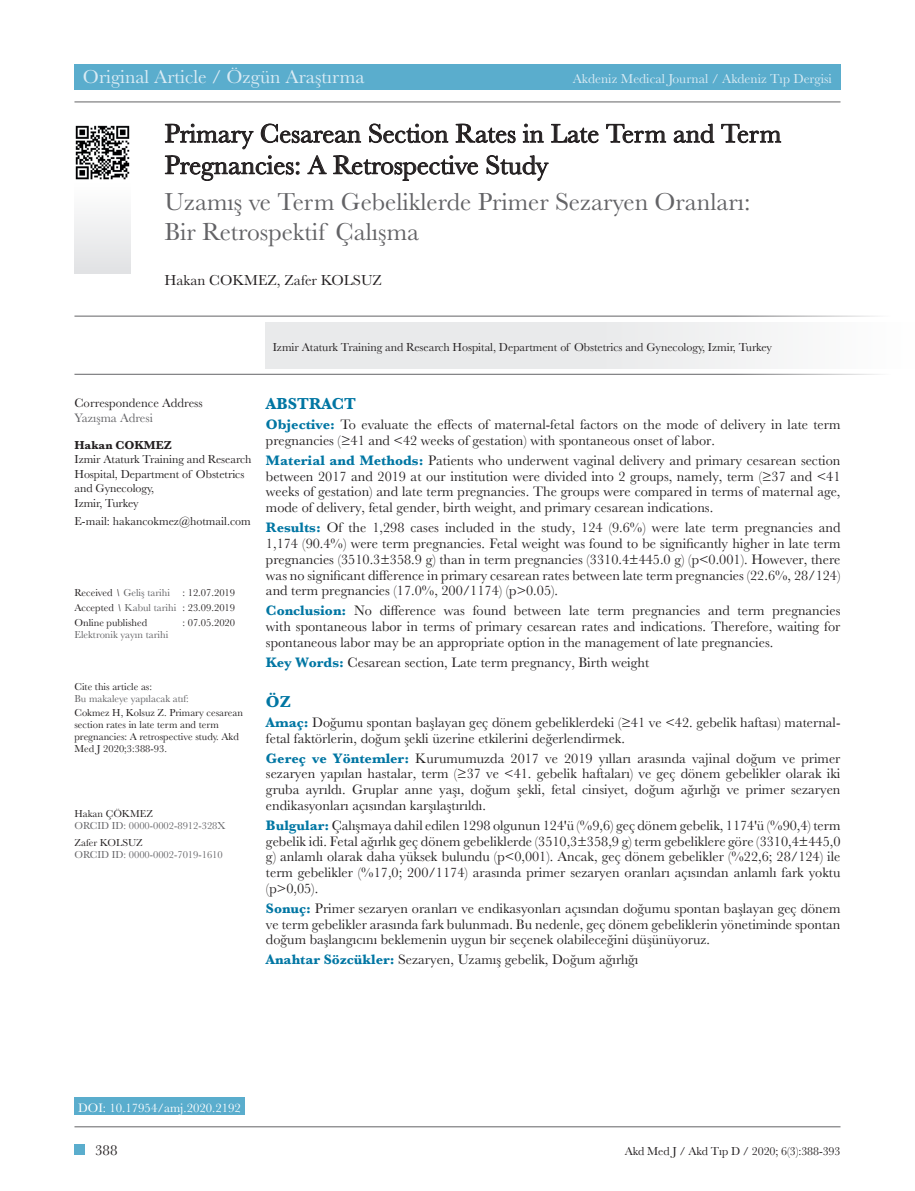
<style>
.page{position:relative;width:915px;height:1191px;background:#fff}
.page>*{position:absolute;margin:0;border:0;box-sizing:border-box;transform-origin:0 0}
.t1{font:27px/31.5px "Baskerville";color:#231f20}
.t2{font:25.5px/30px "Baskerville";color:#636366}
.t3{font:19.5px "Baskerville";color:#daebf4}
.t4{font:700 16.5px "Baskerville";color:#0076a3}
.t5{font:15px "Baskerville";color:#231f20}
.t6{font:14.25px/15.8px "Baskerville";color:#231f20;text-align:justify}
.t7{font:13.5px "Baskerville";color:#daebf4}
.t8{font:12.75px "Baskerville";color:#fff}
.t9{font:12.75px "Baskerville";color:#231f20}
.t10{font:12.75px "Baskerville";color:#636366}
.t11{font:12px/14.4px "Baskerville";letter-spacing:-.005em;color:#231f20}
.t12{font:700 12px "Baskerville";color:#231f20}
.t13{font:10.5px/12px "Baskerville";color:#231f20;text-align:justify}
.t14{font:10.5px "Baskerville";color:#636366}
.s1{font-style:italic}
.s2{color:#636366}
.s3{font-weight:700;color:#0076a3}
</style>
<div class="page">
<div style="left:74px;top:1144px;width:10px;height:10px;background:#5aadcd"></div>
<hr style="left:74px;top:102px;width:766px;height:1px;background:#636366">
<div style="left:74px;top:1097px;width:170px;height:17px;background:#5aadcd"></div>
<hr style="left:74px;top:1126px;width:766px;height:1px;background:#636366">
<div style="left:74px;top:183px;width:57px;height:91px;background:linear-gradient(to bottom,#fffeff,#e1e1e3)"></div>
<div style="left:74px;top:64px;width:766px;height:25px;background:#5aadcd"></div>
<img style="left:75px;top:125px;width:55px;height:55px">
<svg style="left:165px;top:124px;width:88px;height:25px"></svg>
<svg style="left:261px;top:124px;width:100px;height:19px"></svg>
<svg style="left:369px;top:124px;width:79px;height:19px"></svg>
<svg style="left:455px;top:124px;width:60px;height:19px"></svg>
<svg style="left:523px;top:124px;width:20px;height:18px"></svg>
<svg style="left:551px;top:124px;width:47px;height:19px"></svg>
<svg style="left:606px;top:124px;width:59px;height:19px"></svg>
<svg style="left:673px;top:124px;width:41px;height:19px"></svg>
<svg style="left:721px;top:124px;width:59px;height:19px"></svg>
<svg style="left:165px;top:155px;width:134px;height:26px"></svg>
<svg style="left:307px;top:155px;width:19px;height:19px"></svg>
<svg style="left:333px;top:155px;width:145px;height:26px"></svg>
<svg style="left:486px;top:155px;width:62px;height:26px"></svg>
<hr style="left:74px;top:374px;width:840px;height:1px;background:#636366">
<hr style="left:74px;top:316px;width:840px;height:1px;background:#636366">
<div style="left:266px;top:322px;width:648px;height:46px;background:linear-gradient(to right,#e4e5e6,#f9f9f9)"></div>
<h3 class="t3" style="left:83px;top:64px;width:283px">Original Article / Özgün Araştırma</h3>
<p class="t7" style="left:572px;top:70px;width:260px">Akdeniz Medical Journal / Akdeniz Tıp Dergisi</p>
<h1 class="t1" style="left:164px;top:118px;width:618px">Primary Cesarean Section Rates in Late Term and Term<br>Pregnancies: A Retrospective Study</h1>
<h2 class="t2" style="left:164px;top:187px;width:587px">Uzamış ve Term Gebeliklerde Primer Sezaryen Oranları:<br>Bir Retrospektif Çalışma</h2>
<p class="t5" style="left:164px;top:271px;width:219px">Hakan COKMEZ, Zafer KOLSUZ</p>
<p class="t11" style="left:273px;top:340px;width:500px">Izmir Ataturk Training and Research Hospital, Department of Obstetrics and Gynecology, Izmir, Turkey</p>
<p class="t9" style="left:74px;top:394px;width:130px">Correspondence Address</p>
<p class="t10" style="left:74px;top:410px;width:80px">Yazışma Adresi</p>
<p class="t12" style="left:74px;top:437px;width:99px">Hakan COKMEZ</p>
<p class="t11" style="left:74px;top:452px;width:178px">Izmir Ataturk Training and Research<br>Hospital, Department of Obstetrics and Gynecology,<br>Izmir, Turkey</p>
<p class="t11" style="left:74px;top:514px;width:178px">E-mail: hakancokmez@hotmail.com</p>
<p class="t13" style="left:74px;top:585px;width:162px;line-height:15px">Received <span class="s1">\</span> <span class="s2">Geliş tarihi</span> : 12.07.2019<br>Accepted <span class="s1">\</span> <span class="s2">Kabul tarihi</span> : 23.09.2019<br>Online published</p>
<p class="t13" style="left:182px;top:617px;width:54px">: 07.05.2020</p>
<p class="t14" style="left:74px;top:628px;width:95px">Elektronik yayın tarihi</p>
<p class="t13" style="left:74px;top:681px;width:79px">Cite this article as:</p>
<p class="t14" style="left:74px;top:692px;width:116px">Bu makaleye yapılacak atıf:</p>
<p class="t13" style="left:74px;top:707px;width:170px;text-align:left">Cokmez H, Kolsuz Z. Primary cesarean section rates in late term and term pregnancies: A retrospective study. Akd Med J 2020;3:388-93.</p>
<p class="t13" style="left:74px;top:808px;width:80px">Hakan ÇÖKMEZ</p>
<p class="t14" style="left:74px;top:819px;width:153px">ORCID ID: 0000-0002-8912-328X</p>
<p class="t13" style="left:74px;top:836px;width:70px">Zafer KOLSUZ</p>
<p class="t14" style="left:74px;top:847px;width:150px">ORCID ID: 0000-0002-7019-1610</p>
<p class="t4" style="left:266px;top:392px;width:92px">ABSTRACT</p>
<p class="t6" style="left:266px;top:417px;width:576px"><span class="s3">Objective:</span> To evaluate the effects of maternal-fetal factors on the mode of delivery in late term pregnancies (≥41 and &lt;42 weeks of gestation) with spontaneous onset of labor.</p>
<p class="t6" style="left:266px;top:453px;width:576px"><span class="s3">Material and Methods:</span> Patients who underwent vaginal delivery and primary cesarean section between 2017 and 2019 at our institution were divided into 2 groups, namely, term (≥37 and &lt;41 weeks of gestation) and late term pregnancies. The groups were compared in terms of maternal age, mode of delivery, fetal gender, birth weight, and primary cesarean indications.</p>
<p class="t6" style="left:266px;top:520px;width:576px"><span class="s3">Results:</span> Of the 1,298 cases included in the study, 124 (9.6%) were late term pregnancies and 1,174 (90.4%) were term pregnancies. Fetal weight was found to be significantly higher in late term pregnancies (3510.3±358.9 g) than in term pregnancies (3310.4±445.0 g) (p&lt;0.001). However, there was no significant difference in primary cesarean rates between late term pregnancies (22.6%, 28/124) and term pregnancies (17.0%, 200/1174) (p&gt;0.05).</p>
<p class="t6" style="left:266px;top:603px;width:576px"><span class="s3">Conclusion:</span> No difference was found between late term pregnancies and term pregnancies with spontaneous labor in terms of primary cesarean rates and indications. Therefore, waiting for spontaneous labor may be an appropriate option in the management of late pregnancies.</p>
<p class="t6" style="left:266px;top:654px;width:384px"><span class="s3">Key Words:</span> Cesarean section, Late term pregnancy, Birth weight</p>
<p class="t4" style="left:266px;top:690px;width:26px">ÖZ</p>
<p class="t6" style="left:266px;top:714px;width:576px"><span class="s3">Amaç:</span> Doğumu spontan başlayan geç dönem gebeliklerdeki (≥41 ve &lt;42. gebelik haftası) maternal&shy;fetal faktörlerin, doğum şekli üzerine etkilerini değerlendirmek.</p>
<p class="t6" style="left:266px;top:750px;width:576px"><span class="s3">Gereç ve Yöntemler:</span> Kurumumuzda 2017 ve 2019 yılları arasında vajinal doğum ve primer sezaryen yapılan hastalar, term (≥37 ve &lt;41. gebelik haftaları) ve geç dönem gebelikler olarak iki gruba ayrıldı. Gruplar anne yaşı, doğum şekli, fetal cinsiyet, doğum ağırlığı ve primer sezaryen endikasyonları açısından karşılaştırıldı.</p>
<p class="t6" style="left:266px;top:817px;width:576px"><span class="s3">Bulgular:</span> Çalışmaya dahil edilen 1298 olgunun 124'ü (%9,6) geç dönem gebelik, 1174'ü (%90,4) term gebelik idi. Fetal ağırlık geç dönem gebeliklerde (3510,3±358,9 g) term gebeliklere göre (3310,4±445,0 g) anlamlı olarak daha yüksek bulundu (p&lt;0,001). Ancak, geç dönem gebelikler (%22,6; 28/124) ile term gebelikler (%17,0; 200/1174) arasında primer sezaryen oranları açısından anlamlı fark yoktu (p&gt;0,05).</p>
<p class="t6" style="left:266px;top:900px;width:576px"><span class="s3">Sonuç:</span> Primer sezaryen oranları ve endikasyonları açısından doğumu spontan başlayan geç dönem ve term gebelikler arasında fark bulunmadı. Bu nedenle, geç dönem gebeliklerin yönetiminde spontan doğum başlangıcını beklemenin uygun bir seçenek olabileceğini düşünüyoruz.</p>
<p class="t6" style="left:266px;top:952px;width:374px"><span class="s3">Anahtar Sözcükler:</span> Sezaryen, Uzamış gebelik, Doğum ağırlığı</p>
<p class="t8" style="left:78px;top:1099px;width:164px">DOI: 10.17954/amj.2020.2192</p>
<p class="t5" style="left:95px;top:1140px;width:24px">388</p>
<p class="t11" style="left:624px;top:1144px;width:217px">Akd Med J / Akd Tıp D / 2020; 6(3):388-393</p>
</div>
